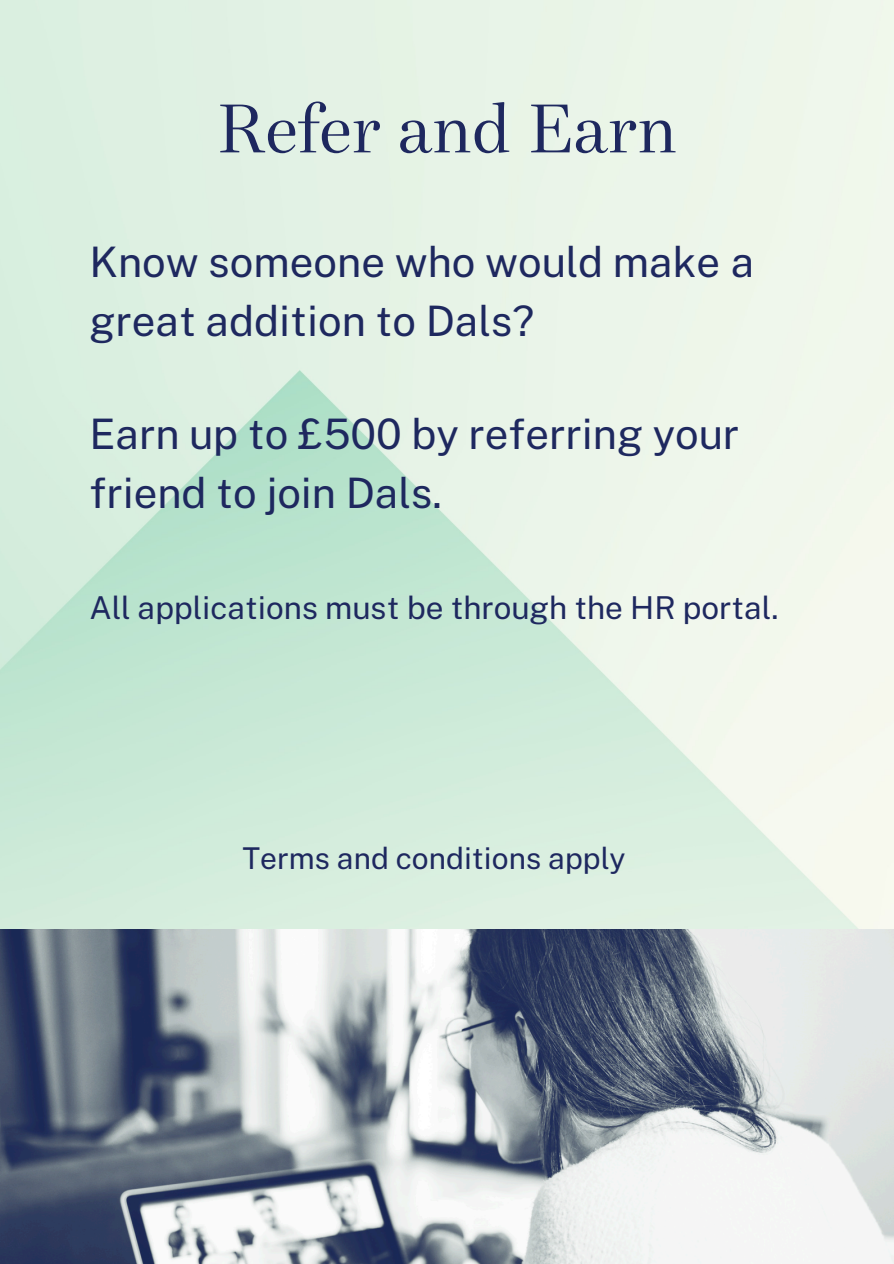
<style>
.page{position:relative;width:894px;height:1264px;background:#fff}
.page>*{position:absolute;margin:0;border:0;box-sizing:border-box;transform-origin:0 0}
.t1{font:67.5px "Bressay Display";color:#1e285f}
.t2{font:42px/58.5px "Public Sans";color:#1e285f}
.t3{font:31.5px "Public Sans";color:#1e285f}
.t4{font:30px "Public Sans";color:#1e285f}
</style>
<div class="page">
<img style="left:0;top:929px;width:893px;height:334px">
<h2 class="t1" style="left:216px;top:84px;width:462px">Refer and Earn</h2>
<p class="t2" style="left:89px;top:233px;width:666px">Know someone who would make a great addition to Dals?</p>
<p class="t2" style="left:89px;top:405px;width:651px">Earn up to £500 by referring your friend to join Dals.</p>
<p class="t3" style="left:89px;top:589px;width:690px">All applications must be through the HR portal.</p>
<p class="t4" style="left:242px;top:840px;width:384px">Terms and conditions apply</p>
</div>
